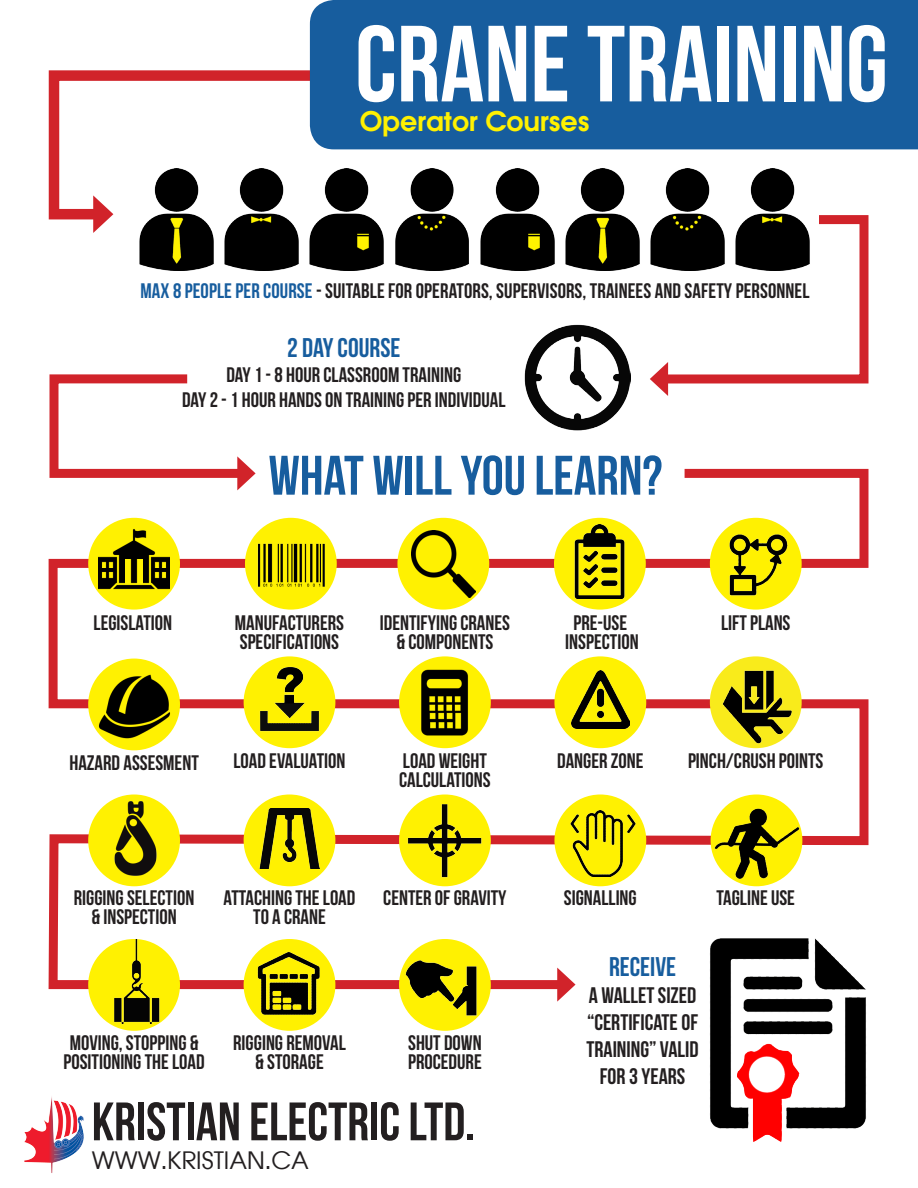
<style>
.page{position:relative;width:918px;height:1188px;background:#fff}
.page>*{position:absolute;margin:0;border:0;box-sizing:border-box;transform-origin:0 0}
.t1{font:108px "Bebas Neue";color:#fff}
.t2{font:55.5px "Bebas Neue";color:#175d9e}
.t3{font:54px "Bebas Neue";color:#231f20}
.t4{font:27px "Bebas Neue";color:#175d9e}
.t5{font:600 27px "Atlanta";color:#fff101}
.t6{font:24px "Atlanta";color:#231f20}
.t7{font:22.5px/27px "Bebas Neue";color:#231f20;text-align:center}
.t8{font:21px/19.2px "Bebas Neue";color:#231f20}
.s1{color:#175d9e}
</style>
<div class="page">
<svg style="left:48px;top:468px;width:821px;height:526px"></svg>
<svg style="left:557px;top:968px;width:19px;height:34px"></svg>
<svg style="left:48px;top:65px;width:262px;height:155px"></svg>
<svg style="left:93px;top:195px;width:20px;height:38px"></svg>
<div style="left:310px;top:0;width:608px;height:149px;background:#175d9e"></div>
<img style="left:524px;top:325px;width:107px;height:106px">
<img style="left:227px;top:169px;width:69px;height:102px">
<img style="left:296px;top:169px;width:85px;height:102px">
<img style="left:381px;top:169px;width:85px;height:102px">
<img style="left:125px;top:169px;width:102px;height:102px">
<img style="left:750px;top:169px;width:45px;height:42px">
<img style="left:466px;top:169px;width:85px;height:102px">
<img style="left:665px;top:169px;width:45px;height:42px">
<img style="left:551px;top:169px;width:89px;height:102px">
<img style="left:24px;top:1097px;width:60px;height:76px">
<div style="left:88px;top:518px;width:92px;height:92px;background:#fff101;border-radius:50%"></div>
<img style="left:99px;top:523px;width:71px;height:71px">
<div style="left:88px;top:659px;width:92px;height:91px;background:#fff101;border-radius:50%"></div>
<img style="left:95px;top:668px;width:78px;height:78px">
<div style="left:245px;top:518px;width:92px;height:92px;background:#fff101;border-radius:50%"></div>
<img style="left:255px;top:543px;width:74px;height:50px">
<div style="left:397px;top:518px;width:92px;height:92px;background:#fff101;border-radius:50%"></div>
<img style="left:411px;top:531px;width:64px;height:66px">
<div style="left:554px;top:518px;width:92px;height:92px;background:#fff101;border-radius:50%"></div>
<img style="left:563px;top:524px;width:74px;height:74px">
<div style="left:710px;top:518px;width:92px;height:92px;background:#fff101;border-radius:50%"></div>
<img style="left:729px;top:531px;width:62px;height:67px">
<div style="left:399px;top:656px;width:92px;height:92px;background:#fff101;border-radius:50%"></div>
<img style="left:411px;top:669px;width:68px;height:68px">
<div style="left:554px;top:656px;width:92px;height:92px;background:#fff101;border-radius:50%"></div>
<img style="left:572px;top:671px;width:57px;height:57px">
<div style="left:710px;top:656px;width:92px;height:92px;background:#f9eb1b;border-radius:50%"></div>
<img style="left:718px;top:660px;width:75px;height:87px">
<div style="left:88px;top:795px;width:92px;height:91px;background:#fff101;border-radius:50%"></div>
<img style="left:93px;top:797px;width:84px;height:85px">
<div style="left:244px;top:795px;width:91px;height:91px;background:#fff101;border-radius:50%"></div>
<img style="left:260px;top:809px;width:59px;height:60px">
<div style="left:244px;top:656px;width:91px;height:92px;background:#fff101;border-radius:50%"></div>
<img style="left:258px;top:663px;width:63px;height:73px">
<div style="left:399px;top:795px;width:92px;height:91px;background:#fff101;border-radius:50%"></div>
<img style="left:404px;top:799px;width:82px;height:82px">
<div style="left:554px;top:795px;width:92px;height:91px;background:#fff101;border-radius:50%"></div>
<img style="left:570px;top:810px;width:66px;height:67px">
<img style="left:709px;top:798px;width:93px;height:85px">
<div style="left:88px;top:939px;width:92px;height:92px;background:#fff101;border-radius:50%"></div>
<img style="left:99px;top:940px;width:70px;height:86px">
<div style="left:244px;top:939px;width:91px;height:92px;background:#fff101;border-radius:50%"></div>
<img style="left:256px;top:951px;width:67px;height:66px">
<div style="left:399px;top:939px;width:92px;height:92px;background:#fff101;border-radius:50%"></div>
<img style="left:403px;top:952px;width:79px;height:68px">
<svg style="left:650px;top:211px;width:219px;height:185px"></svg>
<svg style="left:48px;top:374px;width:208px;height:116px"></svg>
<img style="left:686px;top:939px;width:183px;height:203px">
<p class="t1" style="left:355px;top:5px;width:534px">CRANE TRAINING</p>
<p class="t5" style="left:360px;top:102px;width:232px">Operator Courses</p>
<p class="t8" style="left:140px;top:281px;width:671px"><span class="s1">MAX 8 PEOPLE PER COURSE</span> - SUITABLE FOR OPERATORS, SUPERVISORS, TRAINEES AND SAFETY PERSONNEL</p>
<p class="t4" style="left:287px;top:332px;width:115px">2 DAY COURSE</p>
<p class="t8" style="left:226px;top:365px;width:236px">DAY 1 - 8 HOUR CLASSROOM TRAINING</p>
<p class="t8" style="left:182px;top:390px;width:325px">DAY 2 - 1 HOUR HANDS ON TRAINING PER INDIVIDUAL</p>
<p class="t2" style="left:269px;top:445px;width:395px">WHAT WILL YOU LEARN?</p>
<p class="t8" style="left:94px;top:613px;width:80px">LEGISLATION</p>
<p class="t8" style="left:235px;top:613px;width:111px">MANUFACTURERS</p>
<p class="t8" style="left:240px;top:632px;width:101px">SPECIFICATIONS</p>
<p class="t8" style="left:380px;top:613px;width:132px;text-align:center">IDENTIFYING CRANES &amp; COMPONENTS</p>
<p class="t8" style="left:574px;top:613px;width:55px">PRE-USE</p>
<p class="t8" style="left:565px;top:632px;width:75px">INSPECTION</p>
<p class="t8" style="left:721px;top:613px;width:71px">LIFT PLANS</p>
<p class="t8" style="left:69px;top:753px;width:131px">HAZARD ASSESMENT</p>
<p class="t8" style="left:234px;top:750px;width:113px">LOAD EVALUATION</p>
<p class="t8" style="left:399px;top:750px;width:93px">LOAD WEIGHT<br>CALCULATIONS</p>
<p class="t8" style="left:557px;top:750px;width:88px">DANGER ZONE</p>
<p class="t8" style="left:688px;top:750px;width:137px">PINCH/CRUSH POINTS</p>
<p class="t8" style="left:74px;top:888px;width:122px">RIGGING SELECTION</p>
<p class="t8" style="left:91px;top:907px;width:87px">&amp; INSPECTION</p>
<p class="t8" style="left:224px;top:888px;width:133px;text-align:center">ATTACHING THE LOAD<br>TO A CRANE</p>
<p class="t8" style="left:383px;top:888px;width:125px">CENTER OF GRAVITY</p>
<p class="t8" style="left:564px;top:888px;width:74px">SIGNALLING</p>
<p class="t8" style="left:717px;top:888px;width:80px">TAGLINE USE</p>
<p class="t8" style="left:64px;top:1033px;width:143px">MOVING, STOPPING &amp;<br>POSITIONING THE LOAD</p>
<p class="t8" style="left:233px;top:1033px;width:114px">RIGGING REMOVAL</p>
<p class="t8" style="left:255px;top:1052px;width:70px">&amp; STORAGE</p>
<p class="t8" style="left:408px;top:1033px;width:75px">SHUT DOWN<br>PROCEDURE</p>
<p class="t3" style="left:92px;top:1092px;width:385px">KRISTIAN ELECTRIC LTD.</p>
<p class="t6" style="left:92px;top:1143px;width:218px">WWW.KRISTIAN.CA</p>
<p class="t4" style="left:609px;top:952px;width:69px">RECEIVE</p>
<p class="t7" style="left:589px;top:982px;width:109px">A WALLET SIZED</p>
<p class="t7" style="left:586px;top:1009px;width:114px">“CERTIFICATE OF<br>TRAINING” VALID<br>FOR 3 YEARS</p>
</div>
